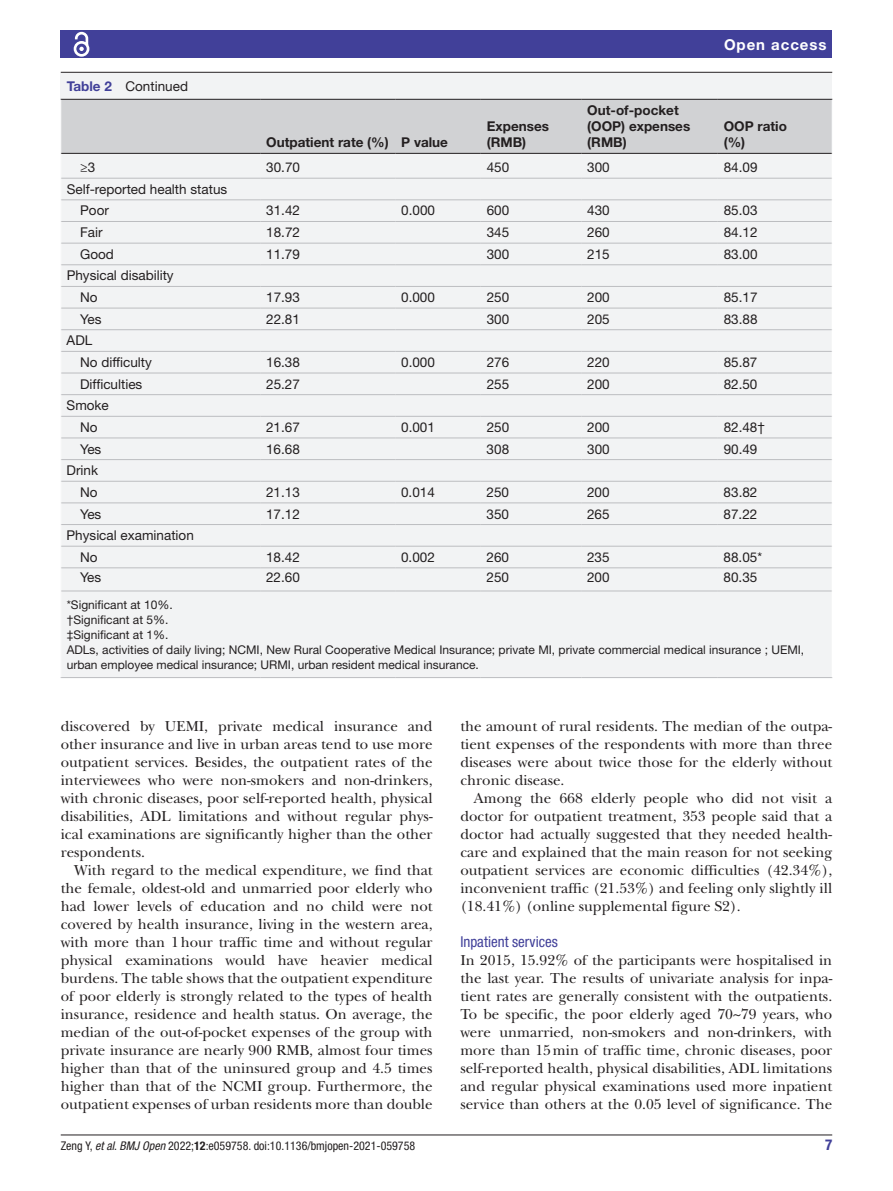
<style>
.page{position:relative;width:893px;height:1191px;background:#fff}
.page>*{position:absolute;margin:0;border:0;box-sizing:border-box;transform-origin:0 0}
.t1{font:15px/18px "New Baskerville";color:#231f20;text-align:justify}
.t2{font:condensed 15px "Helvetica Neue LT Std";color:#414099}
.t3{font:700 15px "Helvetica Neue LT Std";letter-spacing:.065em;color:#fff}
.t4{font:700 condensed 15px "Helvetica Neue LT Std";color:#414099}
.t5{font:13.5px/21.6px "Helvetica Neue LT Std";color:#231f20}
.t6{font:700 13.5px/16.2px "Helvetica Neue LT Std";color:#231f20}
.t7{font:12px/15px "Helvetica Neue LT Std";color:#231f20}
.t8{font:condensed 12px "Helvetica Neue LT Std";color:#231f20}
.s1{font-weight:700;color:#414099}
.s2{font-style:italic}
.s3{font-weight:700}
</style>
<div class="page">
<hr style="left:61px;top:1134px;width:771px;height:1px;background:#231f20">
<div style="left:61px;top:31px;width:771px;height:27px;background:#414099"></div>
<svg style="left:73px;top:31px;width:17px;height:26px"></svg>
<div style="left:61px;top:91px;width:771px;height:587px;background:#f2f3f4"></div>
<hr style="left:260px;top:591px;width:135px;height:1px;background:#bcbdc0">
<hr style="left:395px;top:591px;width:86px;height:1px;background:#bcbdc0">
<hr style="left:481px;top:591px;width:100px;height:1px;background:#bcbdc0">
<hr style="left:581px;top:591px;width:137px;height:1px;background:#bcbdc0">
<hr style="left:718px;top:591px;width:114px;height:1px;background:#bcbdc0">
<hr style="left:61px;top:591px;width:199px;height:1px;background:#bcbdc0">
<hr style="left:61px;top:677px;width:199px;height:1px;background:#bcbdc0">
<hr style="left:260px;top:677px;width:135px;height:1px;background:#bcbdc0">
<hr style="left:395px;top:677px;width:86px;height:1px;background:#bcbdc0">
<hr style="left:481px;top:677px;width:100px;height:1px;background:#bcbdc0">
<hr style="left:581px;top:677px;width:137px;height:1px;background:#bcbdc0">
<hr style="left:718px;top:677px;width:114px;height:1px;background:#bcbdc0">
<svg style="left:60px;top:99px;width:773px;height:492px"></svg>
<div style="left:61px;top:73px;width:771px;height:18px;background:#f2f3f4"></div>
<hr style="left:61px;top:72px;width:771px;height:1px;background:#231f20">
<p class="t5" style="left:67px;top:75px;width:123px"><span class="s1">Table 2</span> Continued</p>
<p class="t6" style="left:266px;top:134px;width:183px">Outpatient rate (%) P value</p>
<p class="t6" style="left:487px;top:118px;width:64px">Expenses (RMB)</p>
<p class="t6" style="left:587px;top:102px;width:105px">Out-of-pocket (OOP) expenses (RMB)</p>
<p class="t3" style="left:724px;top:35px;width:104px">Open access</p>
<p class="t6" style="left:724px;top:118px;width:65px">OOP ratio (%)</p>
<p class="t5" style="left:80px;top:156px;width:17px">≥3</p>
<p class="t5" style="left:266px;top:156px;width:35px">30.70</p>
<p class="t5" style="left:487px;top:156px;width:24px">450</p>
<p class="t5" style="left:587px;top:156px;width:24px">300</p>
<p class="t5" style="left:724px;top:156px;width:35px">84.09</p>
<p class="t5" style="left:80px;top:178px;width:149px;text-indent:-14px">Self-reported health status<br>Poor</p>
<p class="t5" style="left:266px;top:200px;width:35px">31.42</p>
<p class="t5" style="left:401px;top:200px;width:35px">0.000</p>
<p class="t5" style="left:487px;top:200px;width:24px">600</p>
<p class="t5" style="left:587px;top:200px;width:24px">430</p>
<p class="t5" style="left:724px;top:200px;width:35px">85.03</p>
<p class="t5" style="left:80px;top:221px;width:24px">Fair</p>
<p class="t5" style="left:266px;top:221px;width:35px">18.72</p>
<p class="t5" style="left:487px;top:221px;width:24px">345</p>
<p class="t5" style="left:587px;top:221px;width:24px">260</p>
<p class="t5" style="left:724px;top:221px;width:35px">84.12</p>
<p class="t5" style="left:80px;top:243px;width:35px">Good</p>
<p class="t5" style="left:266px;top:243px;width:35px">11.79</p>
<p class="t5" style="left:487px;top:243px;width:24px">300</p>
<p class="t5" style="left:587px;top:243px;width:24px">215</p>
<p class="t5" style="left:724px;top:243px;width:35px">83.00</p>
<p class="t5" style="left:80px;top:265px;width:95px;text-indent:-13px">Physical disability<br>No</p>
<p class="t5" style="left:266px;top:286px;width:35px">17.93</p>
<p class="t5" style="left:401px;top:286px;width:35px">0.000</p>
<p class="t5" style="left:487px;top:286px;width:24px">250</p>
<p class="t5" style="left:587px;top:286px;width:24px">200</p>
<p class="t5" style="left:724px;top:286px;width:35px">85.17</p>
<p class="t5" style="left:80px;top:308px;width:23px">Yes</p>
<p class="t5" style="left:266px;top:308px;width:35px">22.81</p>
<p class="t5" style="left:487px;top:308px;width:24px">300</p>
<p class="t5" style="left:587px;top:308px;width:24px">205</p>
<p class="t5" style="left:724px;top:308px;width:35px">83.88</p>
<p class="t5" style="left:80px;top:329px;width:73px;text-indent:-14px">ADL<br>No difficulty</p>
<p class="t5" style="left:266px;top:351px;width:35px">16.38</p>
<p class="t5" style="left:401px;top:351px;width:35px">0.000</p>
<p class="t5" style="left:487px;top:351px;width:24px">276</p>
<p class="t5" style="left:587px;top:351px;width:24px">220</p>
<p class="t5" style="left:724px;top:351px;width:35px">85.87</p>
<p class="t5" style="left:80px;top:373px;width:64px">Difficulties</p>
<p class="t5" style="left:266px;top:373px;width:35px">25.27</p>
<p class="t5" style="left:487px;top:373px;width:24px">255</p>
<p class="t5" style="left:587px;top:373px;width:24px">200</p>
<p class="t5" style="left:724px;top:373px;width:35px">82.50</p>
<p class="t5" style="left:67px;top:394px;width:44px;text-align:center">Smoke<br>No</p>
<p class="t5" style="left:266px;top:416px;width:35px">21.67</p>
<p class="t5" style="left:401px;top:416px;width:35px">0.001</p>
<p class="t5" style="left:487px;top:416px;width:24px">250</p>
<p class="t5" style="left:587px;top:416px;width:24px">200</p>
<p class="t5" style="left:724px;top:416px;width:43px">82.48†</p>
<p class="t5" style="left:80px;top:438px;width:23px">Yes</p>
<p class="t5" style="left:266px;top:438px;width:35px">16.68</p>
<p class="t5" style="left:487px;top:438px;width:24px">308</p>
<p class="t5" style="left:587px;top:438px;width:24px">300</p>
<p class="t5" style="left:724px;top:438px;width:35px">90.49</p>
<p class="t5" style="left:67px;top:459px;width:33px;text-align:right">Drink<br>No</p>
<p class="t5" style="left:266px;top:481px;width:35px">21.13</p>
<p class="t5" style="left:401px;top:481px;width:35px">0.014</p>
<p class="t5" style="left:487px;top:481px;width:24px">250</p>
<p class="t5" style="left:587px;top:481px;width:24px">200</p>
<p class="t5" style="left:724px;top:481px;width:35px">83.82</p>
<p class="t5" style="left:80px;top:503px;width:23px">Yes</p>
<p class="t5" style="left:266px;top:503px;width:35px">17.12</p>
<p class="t5" style="left:487px;top:503px;width:24px">350</p>
<p class="t5" style="left:587px;top:503px;width:24px">265</p>
<p class="t5" style="left:724px;top:503px;width:35px">87.22</p>
<p class="t5" style="left:80px;top:524px;width:115px;text-indent:-13px">Physical examination<br>No</p>
<p class="t5" style="left:266px;top:546px;width:35px">18.42</p>
<p class="t5" style="left:401px;top:546px;width:35px">0.002</p>
<p class="t5" style="left:487px;top:546px;width:24px">260</p>
<p class="t5" style="left:587px;top:546px;width:24px">235</p>
<p class="t5" style="left:724px;top:546px;width:40px">88.05*</p>
<p class="t5" style="left:80px;top:566px;width:23px">Yes</p>
<p class="t5" style="left:266px;top:566px;width:35px">22.60</p>
<p class="t5" style="left:487px;top:566px;width:24px">250</p>
<p class="t5" style="left:587px;top:566px;width:24px">200</p>
<p class="t5" style="left:724px;top:566px;width:35px">80.35</p>
<p class="t7" style="left:67px;top:596px;width:739px">*Significant at 10%.<br>†Significant at 5%.<br>‡Significant at 1%.<br>ADLs, activities of daily living; NCMI, New Rural Cooperative Medical Insurance; private MI, private commercial medical insurance ; UEMI, urban employee medical insurance; URMI, urban resident medical insurance.</p>
<p class="t1" style="left:61px;top:717px;width:373px">discovered by UEMI, private medical insurance and other insurance and live in urban areas tend to use more outpatient services. Besides, the outpatient rates of the interviewees who were non-smokers and non-drinkers, with chronic diseases, poor self-reported health, physical disabilities, ADL limitations and without regular phys&shy;ical examinations are significantly higher than the other respondents.</p>
<p class="t1" style="left:61px;top:861px;width:373px;text-indent:14px">With regard to the medical expenditure, we find that the female, oldest-old and unmarried poor elderly who had lower levels of education and no child were not covered by health insurance, living in the western area, with more than 1hour traffic time and without regular physical examinations would have heavier medical burdens. The table shows that the outpatient expenditure of poor elderly is strongly related to the types of health insurance, residence and health status. On average, the median of the out-of-pocket expenses of the group with private insurance are nearly 900 RMB, almost four times higher than that of the uninsured group and 4.5 times higher than that of the NCMI group. Furthermore, the outpatient expenses of urban residents more than double</p>
<p class="t1" style="left:460px;top:717px;width:373px">the amount of rural residents. The median of the outpa&shy;tient expenses of the respondents with more than three diseases were about twice those for the elderly without chronic disease.</p>
<p class="t1" style="left:460px;top:789px;width:373px;text-indent:13px">Among the 668 elderly people who did not visit a doctor for outpatient treatment, 353 people said that a doctor had actually suggested that they needed health&shy;care and explained that the main reason for not seeking outpatient services are economic difficulties (42.34%), inconvenient traffic (21.53%) and feeling only slightly ill (18.41%) (online supplemental figure S2).</p>
<p class="t2" style="left:460px;top:933px;width:99px">Inpatient services</p>
<p class="t1" style="left:460px;top:951px;width:373px">In 2015, 15.92% of the participants were hospitalised in the last year. The results of univariate analysis for inpa&shy;tient rates are generally consistent with the outpatients.<br>To be specific, the poor elderly aged 70~79 years, who were unmarried, non-smokers and non-drinkers, with more than 15min of traffic time, chronic diseases, poor self-reported health, physical disabilities, ADL limitations and regular physical examinations used more inpatient service than others at the 0.05 level of significance. The</p>
<p class="t8" style="left:61px;top:1138px;width:356px">Zeng Y, <span class="s2">et al</span>. <span class="s2">BMJ Open</span> 2022;<span class="s3">12</span>:e059758. doi:10.1136/bmjopen-2021-059758</p>
<p class="t4" style="left:825px;top:1135px;width:9px">7</p>
</div>
